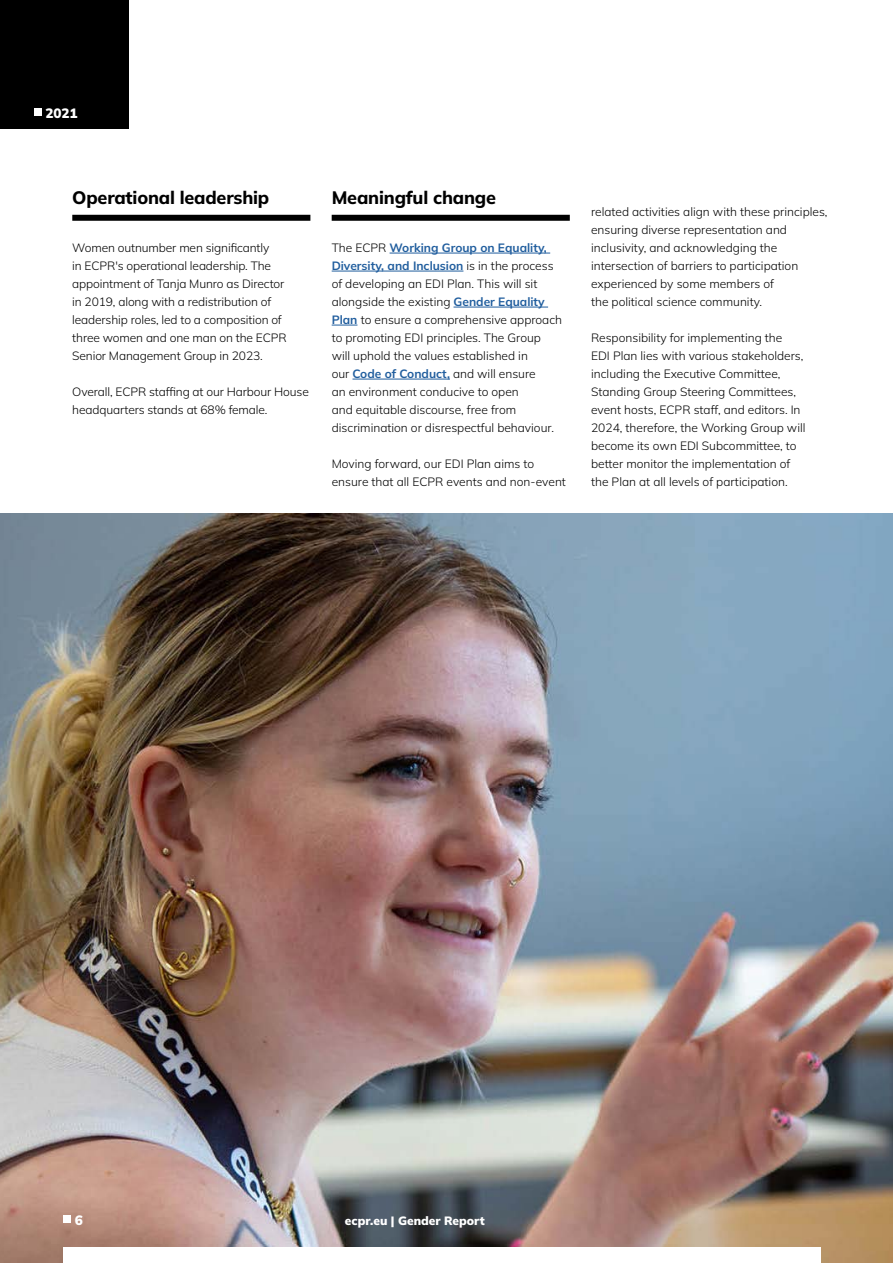
<style>
.page{position:relative;width:893px;height:1263px;background:#fff}
.page>*{position:absolute;margin:0;border:0;box-sizing:border-box;transform-origin:0 0}
.t1{font:800 18px "Mulish";letter-spacing:-.01em;color:#000}
.t2{font:900 13.5px "Mulish";color:#fff}
.t3{font:300 12px/18px "Mulish";color:#000}
.t4{font:900 12px "Mulish";color:#fff}
.s1{font-weight:700;color:#215e9e}
</style>
<div class="page">
<img style="left:0;top:514px;width:893px;height:749px">
<div style="left:0;top:0;width:129px;height:129px;background:#000"></div>
<div style="left:34px;top:108px;width:7px;height:7px;background:#fff"></div>
<div style="left:72px;top:215px;width:238px;height:6px;background:#000"></div>
<div style="left:332px;top:215px;width:238px;height:6px;background:#000"></div>
<hr style="left:390px;top:253px;width:160px;height:1px;background:#215e9e">
<hr style="left:332px;top:271px;width:131px;height:1px;background:#215e9e">
<hr style="left:453px;top:307px;width:95px;height:1px;background:#215e9e">
<svg style="left:332px;top:325px;width:25px;height:1px"></svg>
<hr style="left:352px;top:379px;width:98px;height:1px;background:#215e9e">
<div style="left:64px;top:1247px;width:757px;height:16px;background:#fff"></div>
<div style="left:64px;top:1215px;width:7px;height:7px;background:#fff"></div>
<p class="t2" style="left:45px;top:104px;width:34px">2021</p>
<h1 class="t1" style="left:72px;top:185px;width:199px">Operational leadership</h1>
<p class="t3" style="left:72px;top:238px;width:216px">Women outnumber men significantly<br>in ECPR's operational leadership. The appointment of Tanja Munro as Director in 2019, along with a redistribution of leadership roles, led to a composition of three women and one man on the ECPR Senior Management Group in 2023.</p>
<p class="t3" style="left:72px;top:382px;width:238px">Overall, ECPR staffing at our Harbour House headquarters stands at 68% female.</p>
<h1 class="t1" style="left:332px;top:185px;width:166px">Meaningful change</h1>
<p class="t3" style="left:332px;top:238px;width:232px">The ECPR <span class="s1">Working Group on Equality, Diversity, and Inclusion</span> is in the process of developing an EDI Plan. This will sit alongside the existing <span class="s1">Gender Equality Plan</span> to ensure a comprehensive approach to promoting EDI principles. The Group will uphold the values established in<br>our <span class="s1">Code of Conduct,</span> and will ensure<br>an environment conducive to open<br>and equitable discourse, free from discrimination or disrespectful behaviour.</p>
<p class="t3" style="left:332px;top:454px;width:236px">Moving forward, our EDI Plan aims to ensure that all ECPR events and non‑event</p>
<p class="t3" style="left:591px;top:202px;width:238px">related activities align with these principles, ensuring diverse representation and inclusivity, and acknowledging the intersection of barriers to participation experienced by some members of<br>the political science community.</p>
<p class="t3" style="left:591px;top:328px;width:216px">Responsibility for implementing the<br>EDI Plan lies with various stakeholders, including the Executive Committee, Standing Group Steering Committees, event hosts, ECPR staff, and editors. In 2024, therefore, the Working Group will become its own EDI Subcommittee, to better monitor the implementation of the Plan at all levels of participation.</p>
<p class="t2" style="left:75px;top:1211px;width:10px">6</p>
<p class="t4" style="left:345px;top:1212px;width:141px">ecpr.eu | Gender Report</p>
</div>
